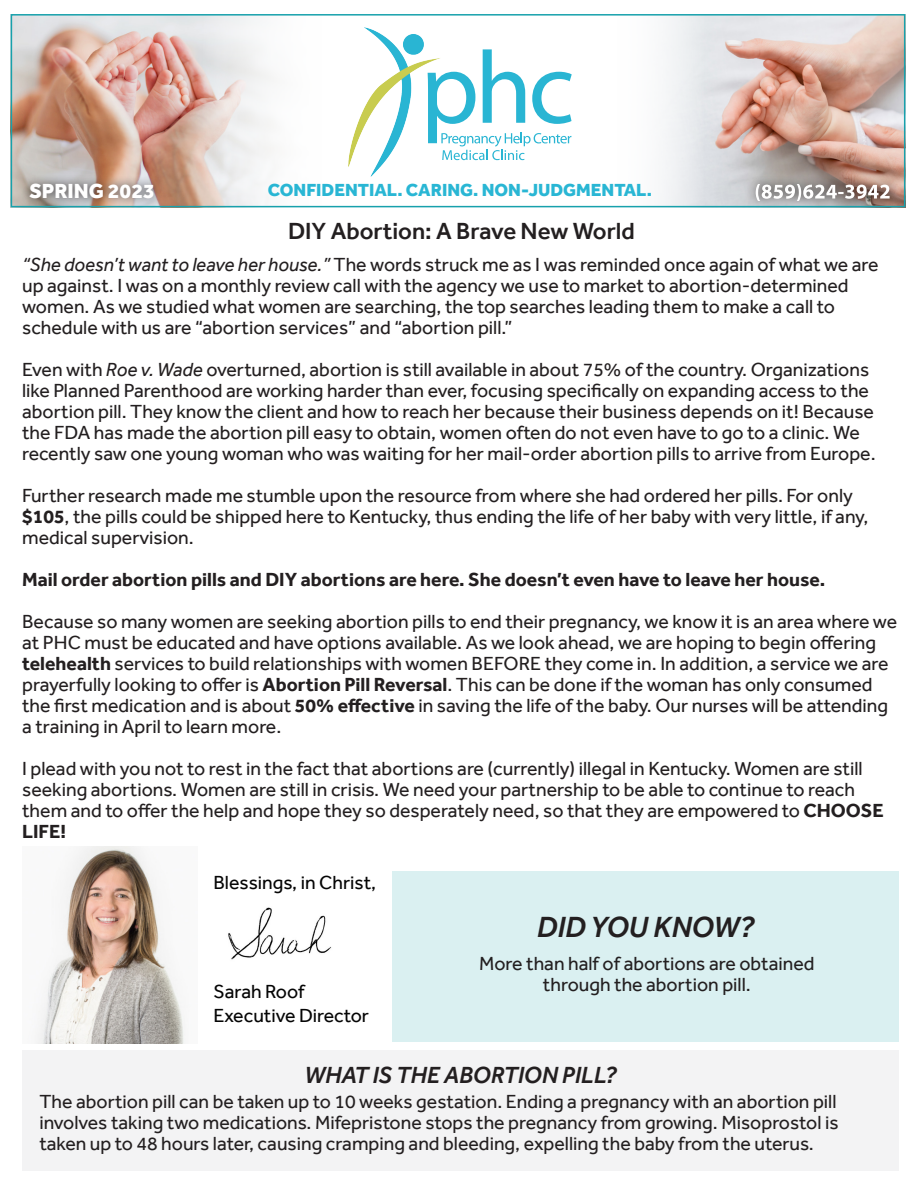
<style>
.page{position:relative;width:918px;height:1188px;background:#fff}
.page>*{position:absolute;margin:0;border:0;box-sizing:border-box;transform-origin:0 0}
.t1{font:italic 500 30px "Effra";color:#231f20}
.t2{font:500 24px "Effra";color:#231f20}
.t3{font:italic 500 24px "Effra";color:#231f20}
.t4{font:800 21px "Effra";color:#fff}
.t5{font:19.5px/21px "Effra";color:#231f20}
.t6{font:700 19.5px "Effra";color:#231f20}
.t7{font:19.5px "Effra";color:#050505}
.t8{font:800 18px "Effra";color:#29b6d4}
.s1{font-style:italic}
.s2{font-weight:700}
</style>
<div class="page">
<div style="left:22px;top:1050px;width:876px;height:121px;background:#f3f3f4"></div>
<img style="left:14px;top:17px;width:260px;height:187px">
<img style="left:662px;top:17px;width:240px;height:187px">
<img style="left:348px;top:27px;width:80px;height:150px">
<svg style="left:428px;top:49px;width:144px;height:111px"></svg>
<div style="left:746px;top:175px;width:153px;height:35px;background:#231f20;opacity:.75"></div>
<svg style="left:756px;top:184px;width:134px;height:17px"></svg>
<div style="left:21px;top:175px;width:141px;height:33px;background:#231f20;opacity:.75"></div>
<div style="left:11px;top:14px;width:894px;height:193px;border:2px solid #17a1ac"></div>
<img style="left:36px;top:847px;width:149px;height:197px">
<img style="left:228px;top:907px;width:103px;height:53px">
<div style="left:392px;top:872px;width:507px;height:170px;background:#daf0f1"></div>
<p class="t4" style="left:29px;top:179px;width:127px">SPRING 2023</p>
<p class="t8" style="left:268px;top:179px;width:385px">CONFIDENTIAL. CARING. NON-JUDGMENTAL.</p>
<p class="t2" style="left:288px;top:216px;width:348px">DIY Abortion: A Brave New World</p>
<p class="t5" style="left:22px;top:254px;width:858px"><span class="s1">“She doesn’t want to leave her house.”</span> The words struck me as I was reminded once again of what we are up against. I was on a monthly review call with the agency we use to market to abortion-determined women. As we studied what women are searching, the top searches leading them to make a call to schedule with us are “abortion services” and “abortion pill.”</p>
<p class="t5" style="left:22px;top:359px;width:855px">Even with <span class="s1">Roe v. Wade</span> overturned, abortion is still available in about 75% of the country. Organizations like Planned Parenthood are working harder than ever, focusing specifically on expanding access to the abortion pill. They know the client and how to reach her because their business depends on it! Because the FDA has made the abortion pill easy to obtain, women often do not even have to go to a clinic. We recently saw one young woman who was waiting for her mail-order abortion pills to arrive from Europe.</p>
<p class="t5" style="left:22px;top:485px;width:848px">Further research made me stumble upon the resource from where she had ordered her pills. For only <span class="s2">$105</span>, the pills could be shipped here to Kentucky, thus ending the life of her baby with very little, if any, medical supervision.</p>
<p class="t6" style="left:22px;top:568px;width:805px">Mail order abortion pills and DIY abortions are here. She doesn’t even have to leave her house.</p>
<p class="t5" style="left:22px;top:611px;width:877px">Because so many women are seeking abortion pills to end their pregnancy, we know it is an area where we at PHC must be educated and have options available. As we look ahead, we are hoping to begin offering <span class="s2">telehealth</span> services to build relationships with women BEFORE they come in. In addition, a service we are prayerfully looking to offer is <span class="s2">Abortion Pill Reversal</span>. This can be done if the woman has only consumed the first medication and is about <span class="s2">50% effective</span> in saving the life of the baby. Our nurses will be attending a training in April to learn more.</p>
<p class="t5" style="left:22px;top:758px;width:863px">I plead with you not to rest in the fact that abortions are (currently) illegal in Kentucky. Women are still seeking abortions. Women are still in crisis. We need your partnership to be able to continue to reach them and to offer the help and hope they so desperately need, so that they are empowered to <span class="s2">CHOOSE LIFE!</span></p>
<p class="t7" style="left:213px;top:871px;width:164px">Blessings, in Christ,</p>
<p class="t7" style="left:213px;top:980px;width:93px">Sarah Roof</p>
<p class="t7" style="left:213px;top:1004px;width:157px">Executive Director</p>
<p class="t1" style="left:537px;top:909px;width:219px">DID YOU KNOW?</p>
<p class="t5" style="left:479px;top:953px;width:337px">More than half of abortions are obtained</p>
<p class="t5" style="left:543px;top:974px;width:209px">through the abortion pill.</p>
<p class="t3" style="left:304px;top:1060px;width:314px">WHAT IS THE ABORTION PILL?</p>
<p class="t5" style="left:39px;top:1091px;width:801px;text-align:justify">The abortion pill can be taken up to 10 weeks gestation. Ending a pregnancy with an abortion pill involves taking two medications. Mifepristone stops the pregnancy from growing. Misoprostol is taken up to 48 hours later, causing cramping and bleeding, expelling the baby from the uterus.</p>
</div>
